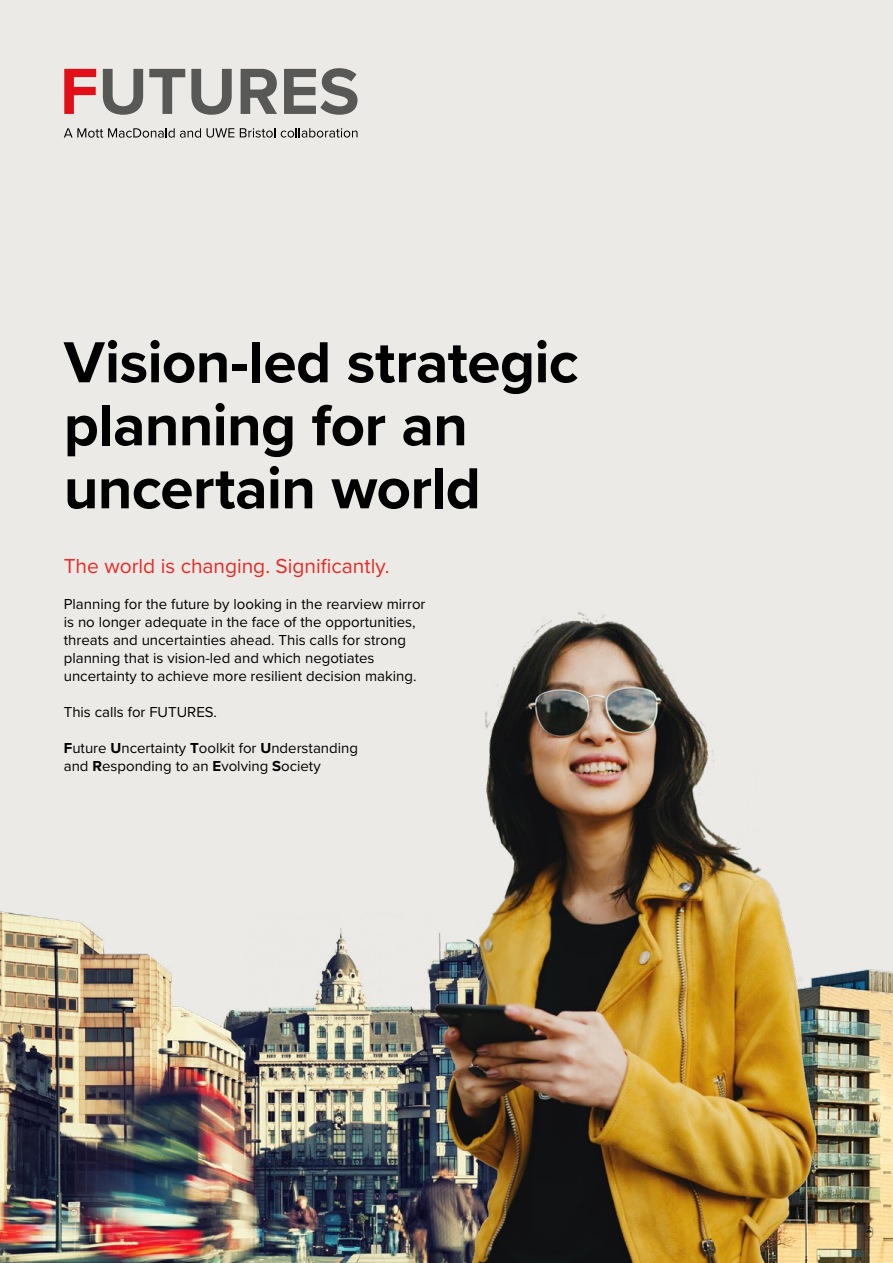
<style>
.page{position:relative;width:893px;height:1263px;background:#eceae6}
.page>*{position:absolute;margin:0;border:0;box-sizing:border-box;transform-origin:0 0}
.t1{font:700 60px/63px "Proxima Nova";letter-spacing:-.01em;color:#000}
.t2{font:21px "Proxima Nova";color:#e62a25}
.t3{font:15px/18px "Proxima Nova";color:#000}
.s1{font-weight:700}
</style>
<div class="page">
<img style="left:0;top:911px;width:308px;height:352px">
<img style="left:308px;top:612px;width:585px;height:651px">
<svg style="left:64px;top:69px;width:32px;height:45px"></svg>
<svg style="left:103px;top:69px;width:40px;height:46px"></svg>
<svg style="left:149px;top:69px;width:36px;height:45px"></svg>
<svg style="left:191px;top:69px;width:41px;height:46px"></svg>
<svg style="left:241px;top:69px;width:36px;height:45px"></svg>
<svg style="left:284px;top:68px;width:73px;height:47px"></svg>
<svg style="left:64px;top:128px;width:137px;height:10px"></svg>
<svg style="left:207px;top:128px;width:27px;height:10px"></svg>
<svg style="left:240px;top:128px;width:35px;height:10px"></svg>
<svg style="left:281px;top:128px;width:76px;height:10px"></svg>
<h1 class="t1" style="left:64px;top:329px;width:516px">Vision-led strategic planning for an uncertain world</h1>
<h2 class="t2" style="left:64px;top:551px;width:327px">The world is changing. Significantly.</h2>
<p class="t3" style="left:64px;top:595px;width:363px">Planning for the future by looking in the rearview mirror is no longer adequate in the face of the opportunities, threats and uncertainties ahead. This calls for strong planning that is vision-led and which negotiates uncertainty to achieve more resilient decision making.</p>
<p class="t3" style="left:64px;top:703px;width:155px">This calls for FUTURES.</p>
<p class="t3" style="left:64px;top:739px;width:296px"><span class="s1">F</span>uture <span class="s1">U</span>ncertainty <span class="s1">T</span>oolkit for <span class="s1">U</span>nderstanding and <span class="s1">R</span>esponding to an <span class="s1">E</span>volving <span class="s1">S</span>ociety</p>
</div>
